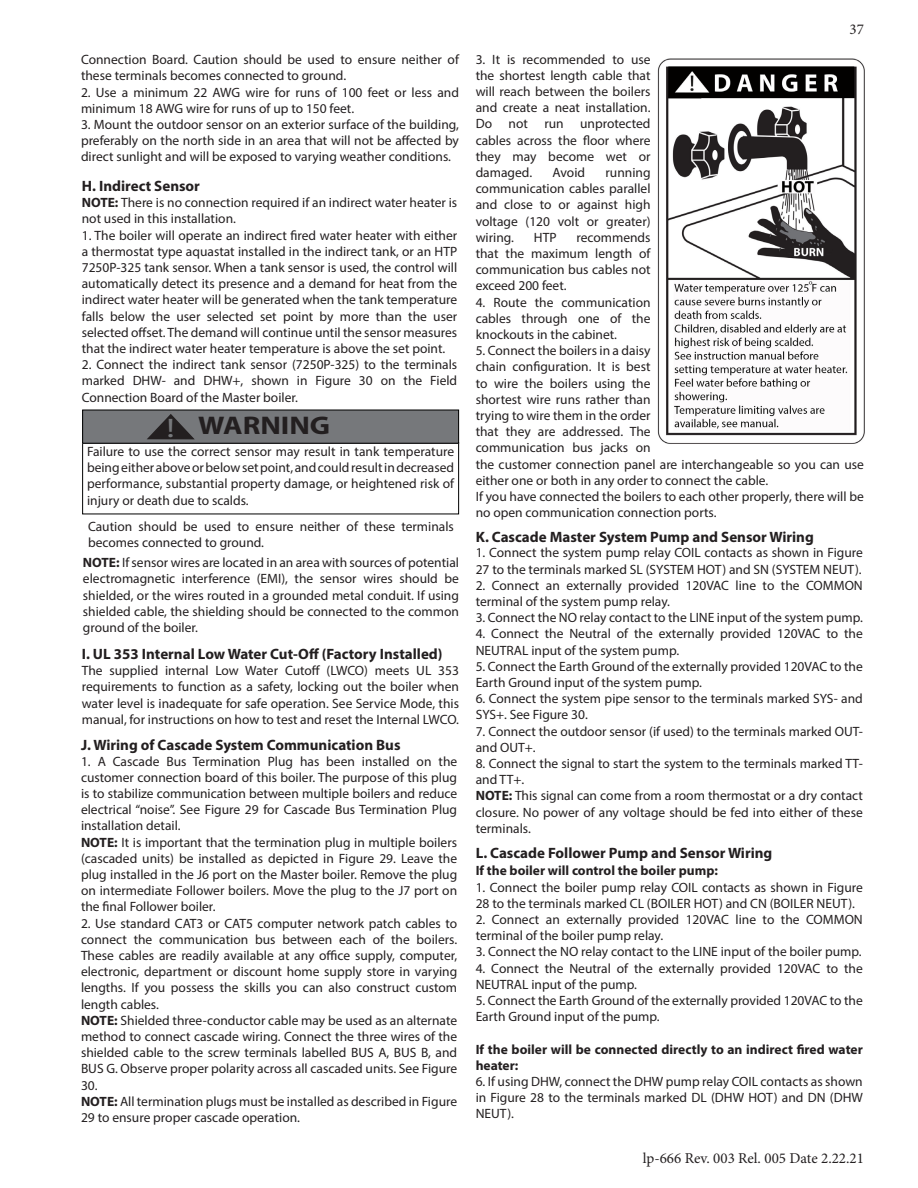
<style>
.page{position:relative;width:918px;height:1188px;background:#fff}
.page>*{position:absolute;margin:0;border:0;box-sizing:border-box;transform-origin:0 0}
.t1{font:700 25.65px "Myriad Pro";color:#231f20;scale:1.16 1}
.Heading_2{font:700 15px "Myriad Pro";color:#231f20}
.t2{font:15px "Minion Pro";color:#231f20}
.Body_Copy_9pt{font:13.5px/16.2px "Myriad Pro";color:#231f20}
.Body_Copy_9pt-2{font:700 13.5px/16.2px "Myriad Pro";color:#231f20}
.s1{font-weight:700}
.s2{font-weight:400;font-size:26.85px;color:#76787b}
</style>
<div class="page">
<div style="left:82px;top:442px;width:377px;height:72px;border:1px solid #000"></div>
<div style="left:83px;top:410px;width:376px;height:33px;background:#76787b"></div>
<svg style="left:147px;top:414px;width:48px;height:26px"></svg>
<img style="left:658px;top:59px;width:207px;height:385px">
<p class="Body_Copy_9pt" style="left:81px;top:51px;width:379px">Connection Board. Caution should be used to ensure neither of these terminals becomes connected to ground.</p>
<p class="Body_Copy_9pt" style="left:81px;top:84px;width:379px">2. Use a minimum 22 AWG wire for runs of 100 feet or less and minimum 18 AWG wire for runs of up to 150 feet.</p>
<p class="Body_Copy_9pt" style="left:81px;top:116px;width:380px;text-align:justify">3. Mount the outdoor sensor on an exterior surface of the building, preferably on the north side in an area that will not be affected by direct sunlight and will be exposed to varying weather conditions.</p>
<p class="Heading_2" style="left:82px;top:176px;width:120px">H. Indirect Sensor</p>
<p class="Body_Copy_9pt" style="left:82px;top:194px;width:377px"><span class="s1">NOTE:</span> There is no connection required if an indirect water heater is not used in this installation.</p>
<p class="Body_Copy_9pt" style="left:82px;top:227px;width:377px;text-align:justify">1. The boiler will operate an indirect fired water heater with either a thermostat type aquastat installed in the indirect tank, or an HTP 7250P-325 tank sensor. When a tank sensor is used, the control will automatically detect its presence and a demand for heat from the indirect water heater will be generated when the tank temperature falls below the user selected set point by more than the user selected offset. The demand will continue until the sensor measures that the indirect water heater temperature is above the set point.</p>
<p class="Body_Copy_9pt" style="left:82px;top:356px;width:377px;text-align:justify">2. Connect the indirect tank sensor (7250P-325) to the terminals marked DHW- and DHW+, shown in Figure 30 on the Field Connection Board of the Master boiler.</p>
<p class="t1" style="left:167px;top:409px;width:143px"><span class="s2">!</span> WARNING</p>
<p class="Body_Copy_9pt" style="left:87px;top:443px;width:369px;text-align:justify">Failure to use the correct sensor may result in tank temperature being either above or below set point, and could result in decreased performance, substantial property damage, or heightened risk of injury or death due to scalds.</p>
<p class="Body_Copy_9pt" style="left:88px;top:518px;width:367px">Caution should be used to ensure neither of these terminals becomes connected to ground.</p>
<p class="Body_Copy_9pt" style="left:83px;top:554px;width:378px;text-align:justify"><span class="s1">NOTE:</span> If sensor wires are located in an area with sources of potential electromagnetic interference (EMI), the sensor wires should be shielded, or the wires routed in a grounded metal conduit. If using shielded cable, the shielding should be connected to the common ground of the boiler.</p>
<p class="Heading_2" style="left:82px;top:644px;width:362px">I. UL 353 Internal Low Water Cut-Off (Factory Installed)</p>
<p class="Body_Copy_9pt" style="left:82px;top:662px;width:379px;text-align:justify">The supplied internal Low Water Cutoff (LWCO) meets UL 353 requirements to function as a safety, locking out the boiler when water level is inadequate for safe operation. See Service Mode, this manual, for instructions on how to test and reset the Internal LWCO.</p>
<p class="Heading_2" style="left:81px;top:736px;width:321px">J. Wiring of Cascade System Communication Bus</p>
<p class="Body_Copy_9pt" style="left:81px;top:753px;width:378px;text-align:justify">1. A Cascade Bus Termination Plug has been installed on the customer connection board of this boiler. The purpose of this plug is to stabilize communication between multiple boilers and reduce electrical “noise”. See Figure 29 for Cascade Bus Termination Plug installation detail.</p>
<p class="Body_Copy_9pt" style="left:81px;top:834px;width:378px;text-align:justify"><span class="s1">NOTE:</span> It is important that the termination plug in multiple boilers (cascaded units) be installed as depicted in Figure 29. Leave the plug installed in the J6 port on the Master boiler. Remove the plug on intermediate Follower boilers. Move the plug to the J7 port on the final Follower boiler.</p>
<p class="Body_Copy_9pt" style="left:81px;top:915px;width:378px;text-align:justify">2. Use standard CAT3 or CAT5 computer network patch cables to connect the communication bus between each of the boilers.<br>These cables are readily available at any office supply, computer, electronic, department or discount home supply store in varying lengths. If you possess the skills you can also construct custom length cables.</p>
<p class="Body_Copy_9pt" style="left:81px;top:1012px;width:378px;text-align:justify"><span class="s1">NOTE:</span> Shielded three-conductor cable may be used as an alternate method to connect cascade wiring. Connect the three wires of the shielded cable to the screw terminals labelled BUS A, BUS B, and BUS G. Observe proper polarity across all cascaded units. See Figure 30.</p>
<p class="Body_Copy_9pt" style="left:81px;top:1093px;width:378px"><span class="s1">NOTE:</span> All termination plugs must be installed as described in Figure<br>29 to ensure proper cascade operation.</p>
<p class="t2" style="left:850px;top:19px;width:16px">37</p>
<p class="Body_Copy_9pt" style="left:476px;top:51px;width:176px;text-align:justify">3. It is recommended to use the shortest length cable that will reach between the boilers and create a neat installation.<br>Do not run unprotected cables across the floor where they may become wet or damaged.</p>
<p class="Body_Copy_9pt" style="left:553px;top:164px;width:34px">Avoid</p>
<p class="Body_Copy_9pt" style="left:476px;top:164px;width:176px;text-align:justify;text-indent:130px">running communication cables parallel and close to or against high voltage (120 volt or greater) wiring.</p>
<p class="Body_Copy_9pt" style="left:476px;top:229px;width:176px;text-align:justify;text-indent:101px">recommends that the maximum length of communication bus cables not exceed 200 feet.</p>
<p class="Body_Copy_9pt" style="left:476px;top:294px;width:176px;text-align:justify">4. Route the communication cables through one of the knockouts in the cabinet.</p>
<p class="Body_Copy_9pt" style="left:476px;top:342px;width:390px">5. Connect the boilers in a daisy<br>chain configuration. It is best<br>to wire the boilers using the<br>shortest wire runs rather than<br>trying to wire them in the order<br>that they are addressed. The<br>communication bus jacks on<br>the customer connection panel are interchangeable so you can use either one or both in any order to connect the cable.</p>
<p class="Body_Copy_9pt" style="left:476px;top:488px;width:390px">If you have connected the boilers to each other properly, there will be no open communication connection ports.</p>
<p class="Body_Copy_9pt" style="left:534px;top:229px;width:24px">HTP</p>
<p class="Heading_2" style="left:476px;top:528px;width:340px">K. Cascade Master System Pump and Sensor Wiring</p>
<p class="Body_Copy_9pt" style="left:476px;top:545px;width:389px">1. Connect the system pump relay COIL contacts as shown in Figure<br>27 to the terminals marked SL (SYSTEM HOT) and SN (SYSTEM NEUT).</p>
<p class="Body_Copy_9pt" style="left:476px;top:577px;width:389px">2. Connect an externally provided 120VAC line to the COMMON terminal of the system pump relay.</p>
<p class="Body_Copy_9pt" style="left:476px;top:609px;width:389px">3. Connect the NO relay contact to the LINE input of the system pump.</p>
<p class="Body_Copy_9pt" style="left:476px;top:626px;width:389px">4. Connect the Neutral of the externally provided 120VAC to the<br>NEUTRAL input of the system pump.</p>
<p class="Body_Copy_9pt" style="left:476px;top:658px;width:389px">5. Connect the Earth Ground of the externally provided 120VAC to the<br>Earth Ground input of the system pump.</p>
<p class="Body_Copy_9pt" style="left:476px;top:690px;width:389px">6. Connect the system pipe sensor to the terminals marked SYS- and<br>SYS+. See Figure 30.</p>
<p class="Body_Copy_9pt" style="left:476px;top:723px;width:389px">7. Connect the outdoor sensor (if used) to the terminals marked OUT&shy;and OUT+.</p>
<p class="Body_Copy_9pt" style="left:476px;top:755px;width:389px">8. Connect the signal to start the system to the terminals marked TT&shy;and TT+.</p>
<p class="Body_Copy_9pt" style="left:476px;top:788px;width:389px;text-align:justify"><span class="s1">NOTE:</span> This signal can come from a room thermostat or a dry contact closure. No power of any voltage should be fed into either of these terminals.</p>
<p class="Heading_2" style="left:476px;top:843px;width:298px">L. Cascade Follower Pump and Sensor Wiring</p>
<p class="Body_Copy_9pt-2" style="left:476px;top:862px;width:244px">If the boiler will control the boiler pump:</p>
<p class="Body_Copy_9pt" style="left:476px;top:879px;width:389px">1. Connect the boiler pump relay COIL contacts as shown in Figure<br>28 to the terminals marked CL (BOILER HOT) and CN (BOILER NEUT).</p>
<p class="Body_Copy_9pt" style="left:476px;top:911px;width:389px">2. Connect an externally provided 120VAC line to the COMMON terminal of the boiler pump relay.</p>
<p class="Body_Copy_9pt" style="left:476px;top:944px;width:387px">3. Connect the NO relay contact to the LINE input of the boiler pump.</p>
<p class="Body_Copy_9pt" style="left:476px;top:960px;width:389px">4. Connect the Neutral of the externally provided 120VAC to the<br>NEUTRAL input of the pump.</p>
<p class="Body_Copy_9pt" style="left:476px;top:992px;width:389px">5. Connect the Earth Ground of the externally provided 120VAC to the<br>Earth Ground input of the pump.</p>
<p class="Body_Copy_9pt-2" style="left:476px;top:1040px;width:389px">If the boiler will be connected directly to an indirect fired water heater:</p>
<p class="Body_Copy_9pt" style="left:476px;top:1073px;width:389px;text-align:justify">6. If using DHW, connect the DHW pump relay COIL contacts as shown in Figure 28 to the terminals marked DL (DHW HOT) and DN (DHW NEUT).</p>
<p class="t2" style="left:643px;top:1148px;width:223px">lp-666 Rev. 003 Rel. 005 Date 2.22.21</p>
</div>
